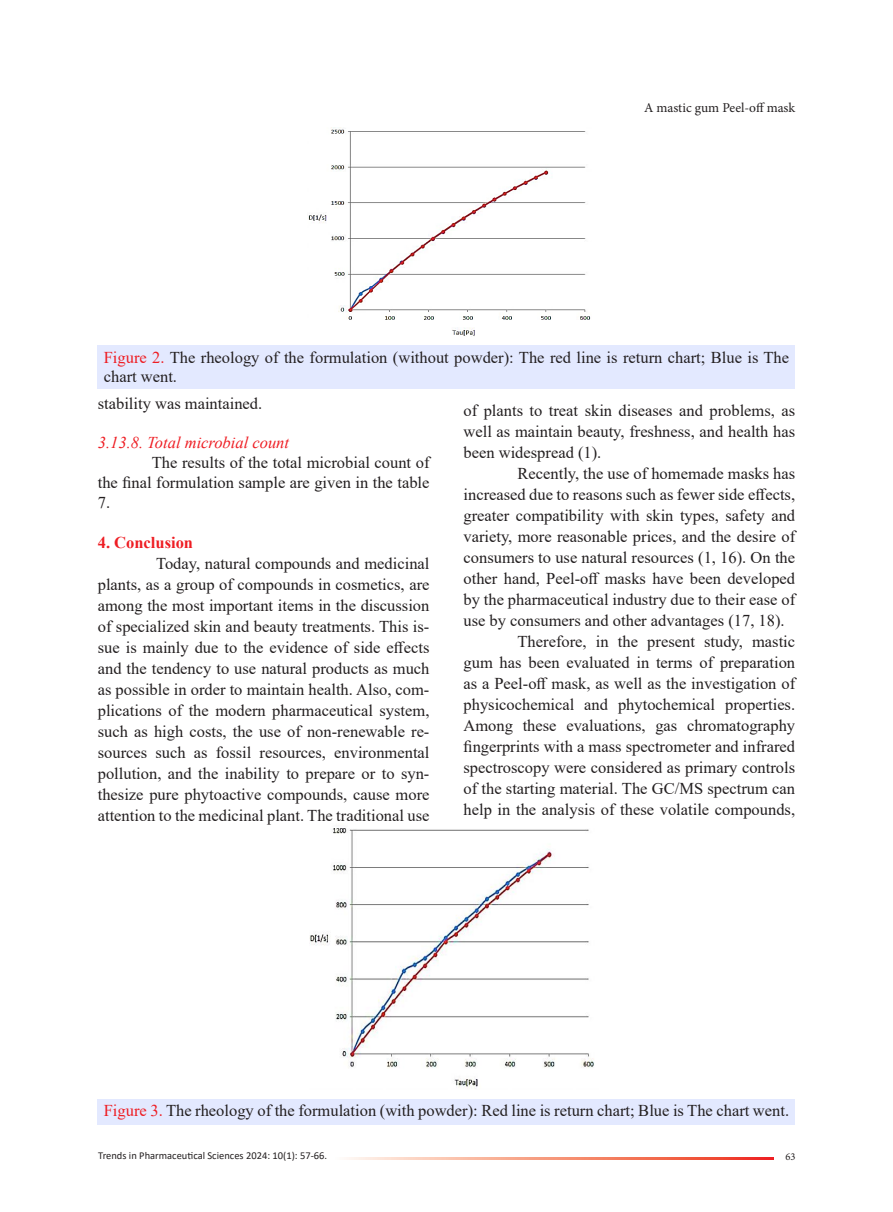
<style>
.page{position:relative;width:893px;height:1212px;background:#fff}
.page>*{position:absolute;margin:0;border:0;box-sizing:border-box;transform-origin:0 0}
.t1{font:16.5px/21px "Times New Roman";color:#231f20;text-align:justify}
.t2{font:italic 16.5px "Times New Roman";color:#ee1d23}
.t3{font:700 16.5px "Times New Roman";color:#ee1d23}
.t4{font:13.5px "Minion Pro";letter-spacing:-.005em;color:#231f20}
.t5{font:10.5px "Calibri";color:#231f20}
.t6{font:10.5px "Minion Pro";color:#231f20}
.s1{color:#ee1d23}
</style>
<div class="page">
<img style="left:308px;top:128px;width:283px;height:208px">
<div style="left:98px;top:345px;width:697px;height:43px;background:#e3e9ff"></div>
<img style="left:310px;top:828px;width:284px;height:261px">
<div style="left:98px;top:1099px;width:697px;height:26px;background:#e3e9ff"></div>
<svg style="left:347px;top:1158px;width:427px;height:2px"></svg>
<p class="t4" style="left:644px;top:99px;width:153px">A mastic gum Peel-off mask</p>
<p class="t1" style="left:104px;top:347px;width:687px;line-height:19.8px"><span class="s1">Figure 2.</span> The rheology of the formulation (without powder): The red line is return chart; Blue is The chart went.</p>
<p class="t1" style="left:98px;top:392px;width:166px">stability was maintained.</p>
<p class="t2" style="left:98px;top:431px;width:193px">3.13.8. Total microbial count</p>
<p class="t1" style="left:98px;top:452px;width:333px;line-height:19.8px;text-indent:54px">The results of the total microbial count of the final formulation sample are given in the table 7.</p>
<p class="t3" style="left:98px;top:531px;width:97px">4. Conclusion</p>
<p class="t1" style="left:98px;top:553px;width:333px;text-indent:58px">Today, natural compounds and medicinal plants, as a group of compounds in cosmetics, are among the most important items in the discussion of specialized skin and beauty treatments. This is&shy;sue is mainly due to the evidence of side effects and the tendency to use natural products as much as possible in order to maintain health. Also, com&shy;plications of the modern pharmaceutical system, such as high costs, the use of non-renewable re&shy;sources such as fossil resources, environmental pollution, and the inability to prepare or to syn&shy;thesize pure phytoactive compounds, cause more attention to the medicinal plant. The traditional use</p>
<p class="t1" style="left:463px;top:399px;width:333px">of plants to treat skin diseases and problems, as well as maintain beauty, freshness, and health has been widespread (1).</p>
<p class="t1" style="left:463px;top:462px;width:333px;text-indent:54px">Recently, the use of homemade masks has increased due to reasons such as fewer side effects, greater compatibility with skin types, safety and variety, more reasonable prices, and the desire of consumers to use natural resources (1, 16). On the other hand, Peel-off masks have been developed by the pharmaceutical industry due to their ease of use by consumers and other advantages (17, 18).</p>
<p class="t1" style="left:463px;top:630px;width:333px;text-indent:54px">Therefore, in the present study, mastic gum has been evaluated in terms of preparation as a Peel-off mask, as well as the investigation of physicochemical and phytochemical properties.<br>Among these evaluations, gas chromatography fingerprints with a mass spectrometer and infrared spectroscopy were considered as primary controls of the starting material. The GC/MS spectrum can help in the analysis of these volatile compounds,</p>
<p class="t1" style="left:104px;top:1100px;width:687px"><span class="s1">Figure 3.</span> The rheology of the formulation (with powder): Red line is return chart; Blue is The chart went.</p>
<p class="t6" style="left:785px;top:1150px;width:12px">63</p>
<p class="t5" style="left:98px;top:1148px;width:230px">Trends in Pharmaceutical Sciences 2024: 10(1): 57-66.</p>
</div>
